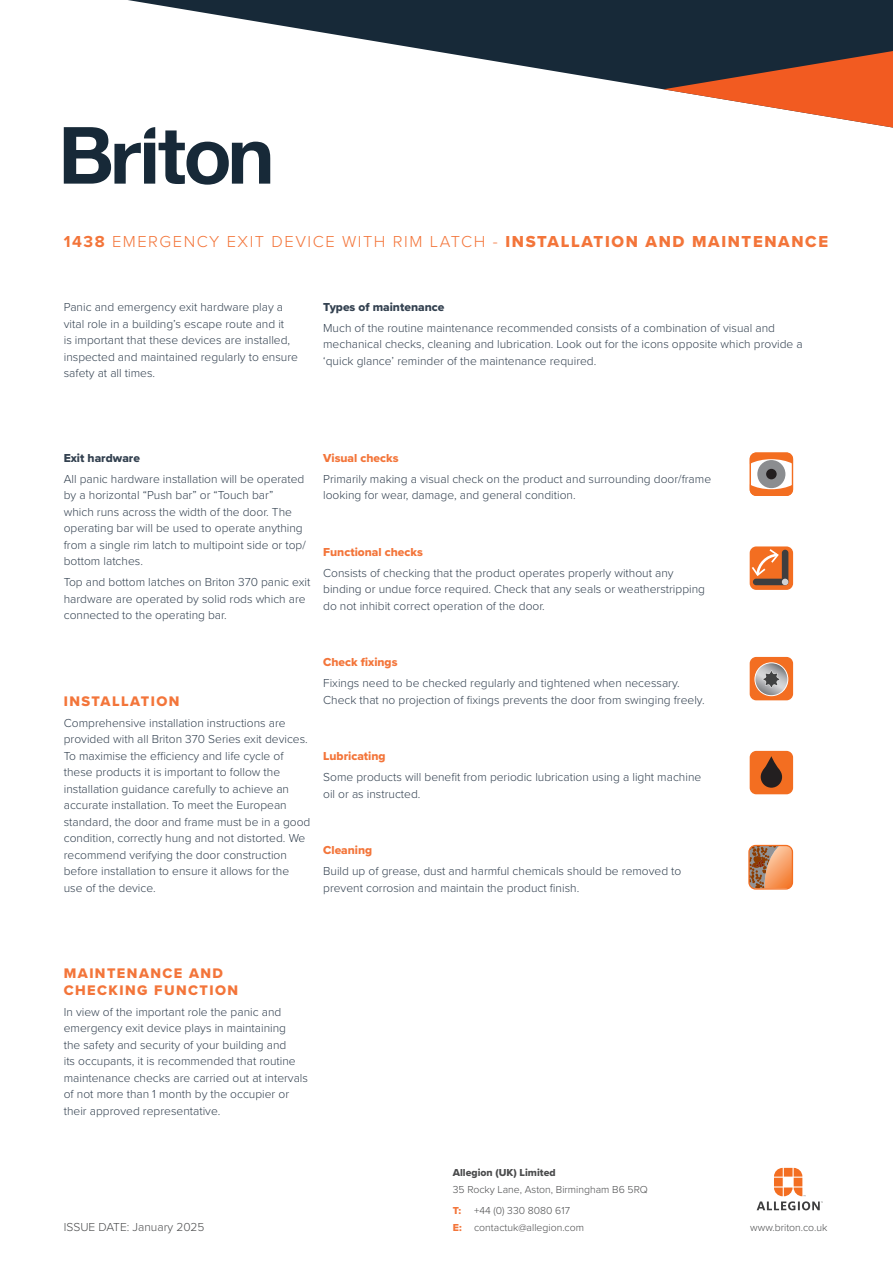
<style>
.page{position:relative;width:893px;height:1263px;background:#fff}
.page>*{position:absolute;margin:0;border:0;box-sizing:border-box;transform-origin:0 0}
.Body_text{font:300 16.5px "Proxima Nova";letter-spacing:.095em;color:#f3753a}
.Body_text-2{font:14.4px/16.5px "Proxima Nova Extrabld";letter-spacing:.1em;color:#f3753a}
.Body_text-3{font:300 12px/16.5px "Proxima Nova";color:#334150}
.Body_text-4{font:12px "Proxima Nova Extrabld";color:#f3753a}
.Body_text-5{font:12px "Proxima Nova Extrabld";color:#334150}
.t1{font:300 12px "Proxima Nova";color:#4b4c4d}
.t2{font:300 10.5px/21.1px "Proxima Nova";color:#4b4c4d}
.t3{font:10.5px "Proxima Nova Extrabld";color:#4b4c4d}
.s1{font-weight:700}
.s2{font-family:"Proxima Nova Extrabld";font-weight:400}
.s3{font-family:"Proxima Nova Extrabld";font-weight:400;color:#f3753a}
</style>
<div class="page">
<svg style="left:63px;top:0;width:830px;height:130px"></svg>
<svg style="left:663px;top:49px;width:230px;height:81px"></svg>
<svg style="left:64px;top:127px;width:206px;height:58px"></svg>
<svg style="left:757px;top:1168px;width:66px;height:42px"></svg>
<svg style="left:748px;top:845px;width:45px;height:44px;background:#ce8a5e"></svg>
<svg style="left:750px;top:452px;width:43px;height:44px"></svg>
<svg style="left:750px;top:546px;width:43px;height:44px"></svg>
<svg style="left:752px;top:549px;width:36px;height:36px"></svg>
<div style="left:750px;top:751px;width:43px;height:43px;background:#f36e21;border-radius:7px"></div>
<div style="left:761px;top:766px;width:21px;height:22px;background:#231f20;border-radius:50%"></div>
<svg style="left:763px;top:756px;width:17px;height:15px"></svg>
<div style="left:750px;top:657px;width:43px;height:43px;background:#f36e21;border-radius:7px"></div>
<svg style="left:754px;top:662px;width:34px;height:34px"></svg>
<p class="Body_text" style="left:64px;top:229px;width:766px"><span class="s1">1438</span> EMERGENCY EXIT DEVICE WITH RIM LATCH - <span class="s2">INSTALLATION AND MAINTENANCE</span></p>
<p class="Body_text-3" style="left:64px;top:298px;width:236px">Panic and emergency exit hardware play a vital role in a building’s escape route and it<br>is important that these devices are installed, inspected and maintained regularly to ensure safety at all times.</p>
<p class="Body_text-5" style="left:323px;top:298px;width:123px">Types of maintenance</p>
<p class="Body_text-3" style="left:323px;top:319px;width:481px">Much of the routine maintenance recommended consists of a combination of visual and mechanical checks, cleaning and lubrication. Look out for the icons opposite which provide a ‘quick glance’ reminder of the maintenance required.</p>
<p class="Body_text-5" style="left:64px;top:449px;width:78px">Exit hardware</p>
<p class="Body_text-3" style="left:64px;top:470px;width:244px">All panic hardware installation will be operated by a horizontal “Push bar” or “Touch bar” which runs across the width of the door. The operating bar will be used to operate anything from a single rim latch to multipoint side or top/ bottom latches.</p>
<p class="Body_text-3" style="left:64px;top:573px;width:248px">Top and bottom latches on Briton 370 panic exit hardware are operated by solid rods which are connected to the operating bar.</p>
<p class="Body_text-4" style="left:323px;top:449px;width:77px">Visual checks</p>
<p class="Body_text-3" style="left:323px;top:470px;width:389px">Primarily making a visual check on the product and surrounding door/frame looking for wear, damage, and general condition.</p>
<p class="Body_text-4" style="left:323px;top:543px;width:101px">Functional checks</p>
<p class="Body_text-3" style="left:323px;top:564px;width:383px">Consists of checking that the product operates properly without any binding or undue force required. Check that any seals or weatherstripping do not inhibit correct operation of the door.</p>
<p class="Body_text-2" style="left:64px;top:692px;width:117px">INSTALLATION</p>
<p class="Body_text-3" style="left:64px;top:714px;width:248px">Comprehensive installation instructions are provided with all Briton 370 Series exit devices.<br>To maximise the efficiency and life cycle of these products it is important to follow the installation guidance carefully to achieve an accurate installation. To meet the European standard, the door and frame must be in a good condition, correctly hung and not distorted. We recommend verifying the door construction before installation to ensure it allows for the use of the device.</p>
<p class="Body_text-4" style="left:323px;top:653px;width:76px">Check fixings</p>
<p class="Body_text-3" style="left:323px;top:674px;width:383px">Fixings need to be checked regularly and tightened when necessary.<br>Check that no projection of fixings prevents the door from swinging freely.</p>
<p class="Body_text-4" style="left:323px;top:747px;width:64px">Lubricating</p>
<p class="Body_text-3" style="left:323px;top:768px;width:380px">Some products will benefit from periodic lubrication using a light machine oil or as instructed.</p>
<p class="Body_text-4" style="left:323px;top:841px;width:51px">Cleaning</p>
<p class="Body_text-3" style="left:323px;top:862px;width:360px">Build up of grease, dust and harmful chemicals should be removed to prevent corrosion and maintain the product finish.</p>
<p class="Body_text-2" style="left:64px;top:965px;width:176px">MAINTENANCE AND<br>CHECKING FUNCTION</p>
<p class="Body_text-3" style="left:64px;top:1003px;width:246px">In view of the important role the panic and emergency exit device plays in maintaining<br>the safety and security of your building and<br>its occupants, it is recommended that routine maintenance checks are carried out at intervals of not more than 1 month by the occupier or their approved representative.</p>
<p class="t3" style="left:453px;top:1165px;width:104px">Allegion (UK) Limited</p>
<p class="t2" style="left:453px;top:1178px;width:197px">35 Rocky Lane, Aston, Birmingham B6 5RQ<br><span class="s3">T:</span> +44 (0) 330 8080 617</p>
<p class="t1" style="left:64px;top:1218px;width:142px">ISSUE DATE: January 2025</p>
<p class="t2" style="left:453px;top:1216px;width:133px"><span class="s3">E:</span> contactuk@allegion.com</p>
<p class="t2" style="left:750px;top:1216px;width:79px">www.briton.co.uk</p>
</div>
